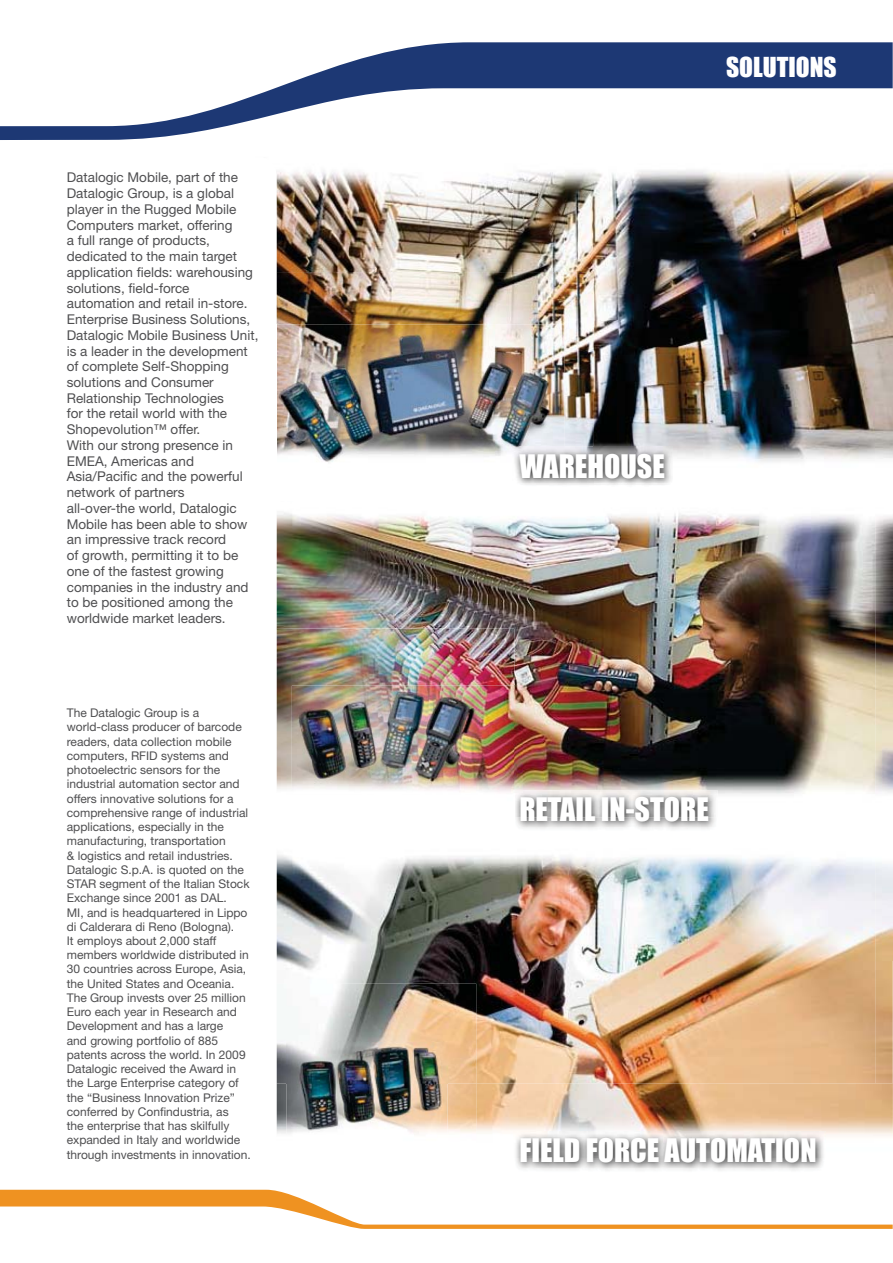
<style>
.page{position:relative;width:893px;height:1263px;background:#fff}
.page>*{position:absolute;margin:0;border:0;box-sizing:border-box;transform-origin:0 0}
.t1{font:30px "Impact";color:#fff}
.t2{font:25.5px "Impact";color:#fff}
.t3{font:13.5px/15.8px "Helvetica Neue";color:#4f4f51}
.t4{font:12px/14.2px "Helvetica Neue";color:#4f4f51}
</style>
<div class="page">
<img style="left:476px;top:1083px;width:417px;height:54px">
<img style="left:276px;top:855px;width:617px;height:228px">
<img style="left:276px;top:513px;width:617px;height:282px">
<img style="left:276px;top:984px;width:200px;height:150px">
<img style="left:286px;top:1043px;width:162px;height:91px">
<img style="left:276px;top:170px;width:617px;height:292px">
<img style="left:276px;top:629px;width:238px;height:166px">
<img style="left:514px;top:686px;width:9px;height:104px">
<img style="left:292px;top:686px;width:222px;height:107px">
<svg style="left:0;top:1190px;width:893px;height:39px"></svg>
<svg style="left:0;top:42px;width:893px;height:98px"></svg>
<img style="left:276px;top:272px;width:318px;height:175px">
<img style="left:276px;top:324px;width:288px;height:138px">
<img style="left:520px;top:790px;width:198px;height:37px">
<svg style="left:514px;top:790px;width:9px;height:36px"></svg>
<img style="left:514px;top:1131px;width:311px;height:40px">
<img style="left:519px;top:1168px;width:306px;height:2px">
<img style="left:517px;top:447px;width:156px;height:38px">
<img style="left:519px;top:483px;width:75px;height:2px">
<img style="left:512px;top:447px;width:52px;height:30px">
<p class="t3" style="left:67px;top:171px;width:193px">Datalogic Mobile, part of the<br>Datalogic Group, is a global player in the Rugged Mobile<br>Computers market, offering<br>a full range of products, dedicated to the main target application fields: warehousing solutions, field-force automation and retail in-store.<br>Enterprise Business Solutions,<br>Datalogic Mobile Business Unit, is a leader in the development of complete Self-Shopping solutions and Consumer<br>Relationship Technologies<br>for the retail world with the<br>Shopevolution™ offer.<br>With our strong presence in<br>EMEA, Americas and<br>Asia/Pacific and the powerful network of partners<br>all-over-the world, Datalogic<br>Mobile has been able to show an impressive track record<br>of growth, permitting it to be one of the fastest growing companies in the industry and to be positioned among the worldwide market leaders.</p>
<p class="t4" style="left:67px;top:707px;width:185px">The Datalogic Group is a world-class producer of barcode readers, data collection mobile computers, RFID systems and photoelectric sensors for the industrial automation sector and offers innovative solutions for a comprehensive range of industrial applications, especially in the manufacturing, transportation<br>&amp; logistics and retail industries.<br>Datalogic S.p.A. is quoted on the<br>STAR segment of the Italian Stock<br>Exchange since 2001 as DAL.<br>MI, and is headquartered in Lippo di Calderara di Reno (Bologna).<br>It employs about 2,000 staff members worldwide distributed in<br>30 countries across Europe, Asia, the United States and Oceania.<br>The Group invests over 25 million<br>Euro each year in Research and<br>Development and has a large<br>and growing portfolio of 885 patents across the world. In 2009<br>Datalogic received the Award in the Large Enterprise category of the “Business Innovation Prize” conferred by Confindustria, as<br>the enterprise that has skilfully expanded in Italy and worldwide through investments in innovation.</p>
<h2 class="t2" style="left:726px;top:59px;width:112px">SOLUTIONS</h2>
<h1 class="t1" style="left:519px;top:456px;width:147px">WAREHOUSE</h1>
<h1 class="t1" style="left:519px;top:800px;width:191px">RETAIL IN-STORE</h1>
<h1 class="t1" style="left:519px;top:1141px;width:299px">FIELD FORCE AUTOMATION</h1>
</div>
